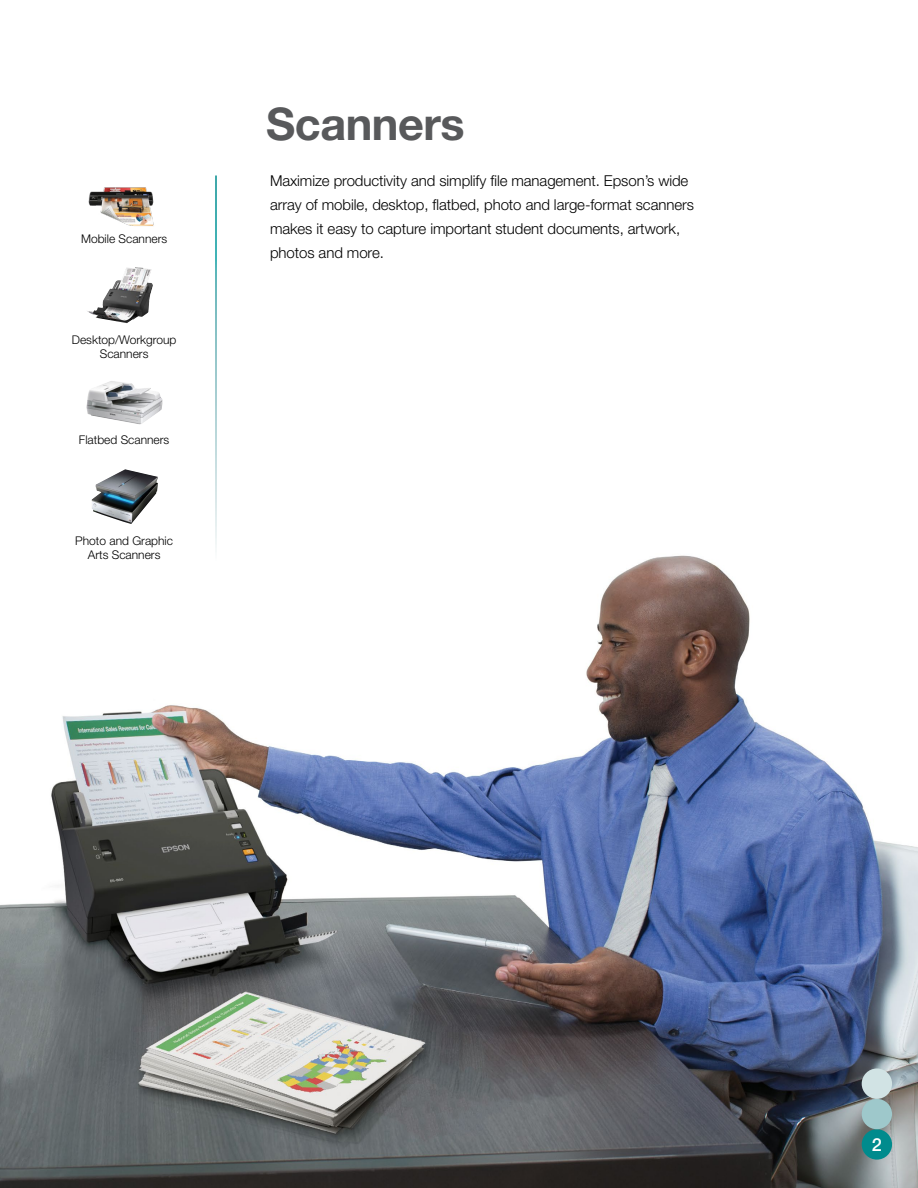
<style>
.page{position:relative;width:918px;height:1188px;background:#fff}
.page>*{position:absolute;margin:0;border:0;box-sizing:border-box;transform-origin:0 0}
.t1{font:700 45px "Helvetica Neue LT Std";letter-spacing:-.01em;color:#58595b}
.t2{font:500 18px "Helvetica Neue LT Std";color:#fff}
.t3{font:300 15px/24px "Helvetica Neue LT Std";letter-spacing:-.005em;color:#000}
.t4{font:300 12px/13.5px "Helvetica Neue LT Std";color:#000;text-align:center}
</style>
<div class="page">
<img style="left:0;top:399px;width:918px;height:789px">
<hr style="left:215px;top:176px;width:2px;height:386px;background:#fff">
<img style="left:88px;top:187px;width:66px;height:39px">
<img style="left:92px;top:469px;width:66px;height:55px">
<img style="left:86px;top:381px;width:76px;height:43px">
<img style="left:87px;top:267px;width:66px;height:56px">
<div style="left:862px;top:1129px;width:30px;height:31px;background:#008b8d;border-radius:50%"></div>
<div style="left:862px;top:1099px;width:30px;height:30px;background:#9ec8cb;border-radius:50%"></div>
<div style="left:862px;top:1069px;width:30px;height:30px;background:#d1e3e4;border-radius:50%"></div>
<p class="t4" style="left:81px;top:232px;width:88px">Mobile Scanners</p>
<p class="t4" style="left:72px;top:333px;width:106px">Desktop/Workgroup<br>Scanners</p>
<p class="t4" style="left:79px;top:433px;width:92px">Flatbed Scanners</p>
<p class="t4" style="left:75px;top:534px;width:99px">Photo and Graphic<br>Arts Scanners</p>
<h1 class="t1" style="left:266px;top:96px;width:200px">Scanners</h1>
<p class="t3" style="left:270px;top:169px;width:425px">Maximize productivity and simplify file management. Epson’s wide array of mobile, desktop, flatbed, photo and large-format scanners makes it easy to capture important student documents, artwork, photos and more.</p>
<p class="t2" style="left:872px;top:1134px;width:12px">2</p>
</div>
